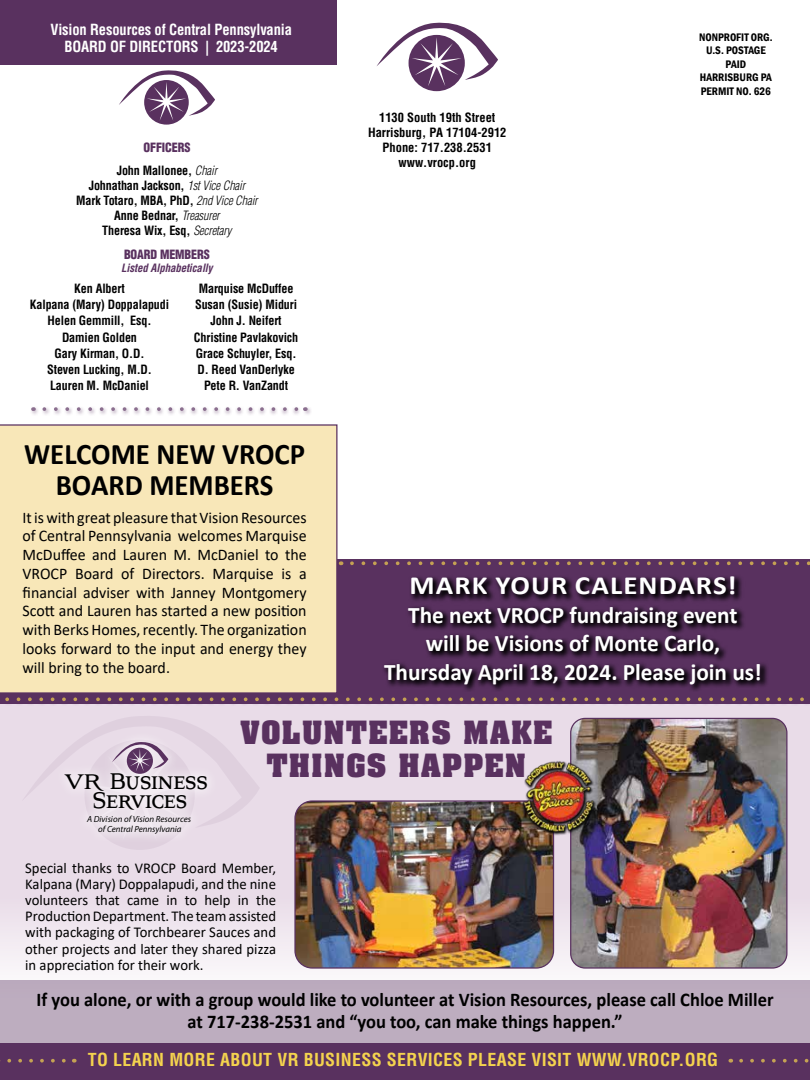
<style>
.page{position:relative;width:810px;height:1080px;background:#fff}
.page>*{position:absolute;margin:0;border:0;box-sizing:border-box;transform-origin:0 0}
.t1{font:700 30px/31.2px "Calibri";color:#000;text-align:center;scale:.96 1}
.t2{font:700 28px "Aviano";letter-spacing:-.015em;color:#000;scale:.7 1}
.t3{font:700 27.25px/32.8px "Aachen Std";letter-spacing:.05em;color:#59315f;text-align:center}
.t4{font:700 26.25px "Calibri";letter-spacing:.04em;color:#fff;scale:1.1 1}
.t5{font:700 23.75px/28.5px "Calibri";color:#fff;text-align:center}
.t6{font:700 19.5px/21.8px "Calibri";color:#000;text-align:center;scale:.95 1}
.t7{font:700 condensed 17.5px "Helvetica LT Std";letter-spacing:.02em;color:#f4d34e}
.t8{font:16.25px/18.8px "Calibri";color:#000;text-align:justify}
.t9{font:15px/16.2px "Calibri";color:#000;text-align:justify}
.t10{font:700 condensed 15px/17.5px "Helvetica LT Std";letter-spacing:-.01em;color:#fff;text-align:center}
.t11{font:700 condensed 12.5px/16.2px "Helvetica LT Std";letter-spacing:-.01em;color:#000;text-align:center}
.t12{font:900 condensed 12.5px "Helvetica LT Std";letter-spacing:-.01em;color:#59315f}
.t13{font:600 condensed 11.25px/13.5px "Franklin Gothic";color:#000;text-align:center}
.t14{font:italic 700 condensed 11.25px "Helvetica LT Std";letter-spacing:-.01em;color:#59315f}
.t15{font:italic 8.88px/10.6px "Myriad Pro";color:#000;text-align:center}
.s1{font-weight:900;color:#59315f}
.s2{font-weight:300;font-style:italic}
.s3{font-size:26.25px}
</style>
<div class="page">
<div style="left:0;top:559px;width:810px;height:138px;background:#59315f"></div>
<div style="left:0;top:424px;width:338px;height:269px;background:#f8e7b8"></div>
<svg style="left:0;top:707px;width:810px;height:274px;fill:#e9dce8"></svg>
<svg style="left:22px;top:716px;width:238px;height:134px;background:#e5d8e4"></svg>
<div style="left:0;top:696px;width:810px;height:11px;background:#59315f;opacity:.75"></div>
<svg style="left:0;top:697px;width:810px;height:4px;background:#714a5c"></svg>
<div style="left:0;top:981px;width:810px;height:65px;background:#bdadbf"></div>
<div style="left:0;top:0;width:337px;height:65px;background:#59315f"></div>
<svg style="left:377px;top:23px;width:121px;height:68px"></svg>
<div style="left:0;top:1043px;width:810px;height:37px;background:#59315f"></div>
<svg style="left:0;top:1059px;width:66px;height:4px"></svg>
<svg style="left:741px;top:1059px;width:68px;height:4px"></svg>
<svg style="left:119px;top:70px;width:96px;height:55px"></svg>
<div style="left:29px;top:406px;width:283px;height:10px;background:#59315f;opacity:.75"></div>
<svg style="left:44px;top:407px;width:255px;height:4px"></svg>
<div style="left:337px;top:560px;width:473px;height:10px;background:#59315f"></div>
<svg style="left:352px;top:561px;width:458px;height:4px"></svg>
<img style="left:295px;top:801px;width:259px;height:167px">
<div style="left:294px;top:800px;width:260px;height:169px;border:1px solid #59315f;border-radius:17px"></div>
<img style="left:571px;top:718px;width:216px;height:250px">
<div style="left:570px;top:718px;width:218px;height:251px;border:1px solid #59315f;border-radius:14px"></div>
<div style="left:522px;top:760px;width:75px;height:76px;background:#000;opacity:.98"></div>
<img style="left:521px;top:759px;width:75px;height:74px">
<svg style="left:384px;top:576px;width:383px;height:115px"></svg>
<p class="t10" style="left:50px;top:20px;width:243px">Vision Resources of Central Pennsylvania<br>BOARD OF DIRECTORS | 2023-2024</p>
<p class="t13" style="left:699px;top:30px;width:75px">NONPROFIT ORG.<br>U.S. POSTAGE<br>PAID<br>HARRISBURG PA<br>PERMIT NO. 626</p>
<p class="t11" style="left:368px;top:110px;width:140px;line-height:15px">1130 South 19th Street<br>Harrisburg, PA 17104-2912<br>Phone: 717.238.2531 www.vrocp.org</p>
<p class="t11" style="left:117px;top:135px;width:102px;line-height:23.8px"><span class="s1">OFFICERS<br></span>John Mallonee, <span class="s2">Chair</span></p>
<p class="t11" style="left:76px;top:178px;width:183px;line-height:15px">Johnathan Jackson, <span class="s2">1st Vice Chair<br></span>Mark Totaro, MBA, PhD, <span class="s2">2nd Vice Chair<br></span>Anne Bednar, <span class="s2">Treasurer<br></span>Theresa Wix, Esq, <span class="s2">Secretary</span></p>
<p class="t12" style="left:124px;top:247px;width:87px">BOARD MEMBERS</p>
<p class="t14" style="left:121px;top:260px;width:93px">Listed Alphabetically</p>
<p class="t11" style="left:30px;top:280px;width:141px">Ken Albert<br>Kalpana (Mary) Doppalapudi<br>Helen Gemmill, Esq.<br>Damien Golden<br>Gary Kirman, O.D.<br>Steven Lucking, M.D.<br>Lauren M. McDaniel</p>
<p class="t11" style="left:194px;top:280px;width:106px">Marquise McDuffee<br>Susan (Susie) Miduri<br>John J. Neifert<br>Christine Pavlakovich<br>Grace Schuyler, Esq.<br>D. Reed VanDerlyke<br>Pete R. VanZandt</p>
<h1 class="t1" style="left:24px;top:438px;width:294px">WELCOME NEW VROCP<br>BOARD MEMBERS</h1>
<p class="t8" style="left:23px;top:507px;width:286px">It is with great pleasure that Vision Resources of Central Pennsylvania welcomes Marquise McDuffee and Lauren M. McDaniel to the VROCP Board of Directors. Marquise is a financial adviser with Janney Montgomery Scott and Lauren has started a new position with Berks Homes, recently. The organization looks forward to the input and energy they will bring to the board.</p>
<h3 class="t4" style="left:410px;top:569px;width:299px">MARK YOUR CALENDARS!</h3>
<h3 class="t5" style="left:384px;top:601px;width:379px">The next VROCP fundraising event<br>will be Visions of Monte Carlo,<br>Thursday April 18, 2024. Please join us!</h3>
<h2 class="t2" style="left:65px;top:765px;width:206px"><span class="s3">VR</span> Business</h2>
<h2 class="t2" style="left:93px;top:784px;width:136px">Services</h2>
<p class="t15" style="left:87px;top:813px;width:106px">A Division of Vision Resources of Central Pennsylvania</p>
<h3 class="t3" style="left:241px;top:716px;width:313px">VOLUNTEERS MAKE<br>THINGS HAPPEN</h3>
<p class="t9" style="left:25px;top:859px;width:252px">Special thanks to VROCP Board Member, Kalpana (Mary) Doppalapudi, and the nine volunteers that came in to help in the Production Department. The team assisted with packaging of Torchbearer Sauces and other projects and later they shared pizza in appreciation for their work.</p>
<h3 class="t6" style="left:37px;top:989px;width:777px">If you alone, or with a group would like to volunteer at Vision Resources, please call Chloe Miller at 717-238-2531 and “you too, can make things happen.”</h3>
<h3 class="t7" style="left:88px;top:1049px;width:632px">TO LEARN MORE ABOUT VR BUSINESS SERVICES PLEASE VISIT WWW.VROCP.ORG</h3>
</div>
